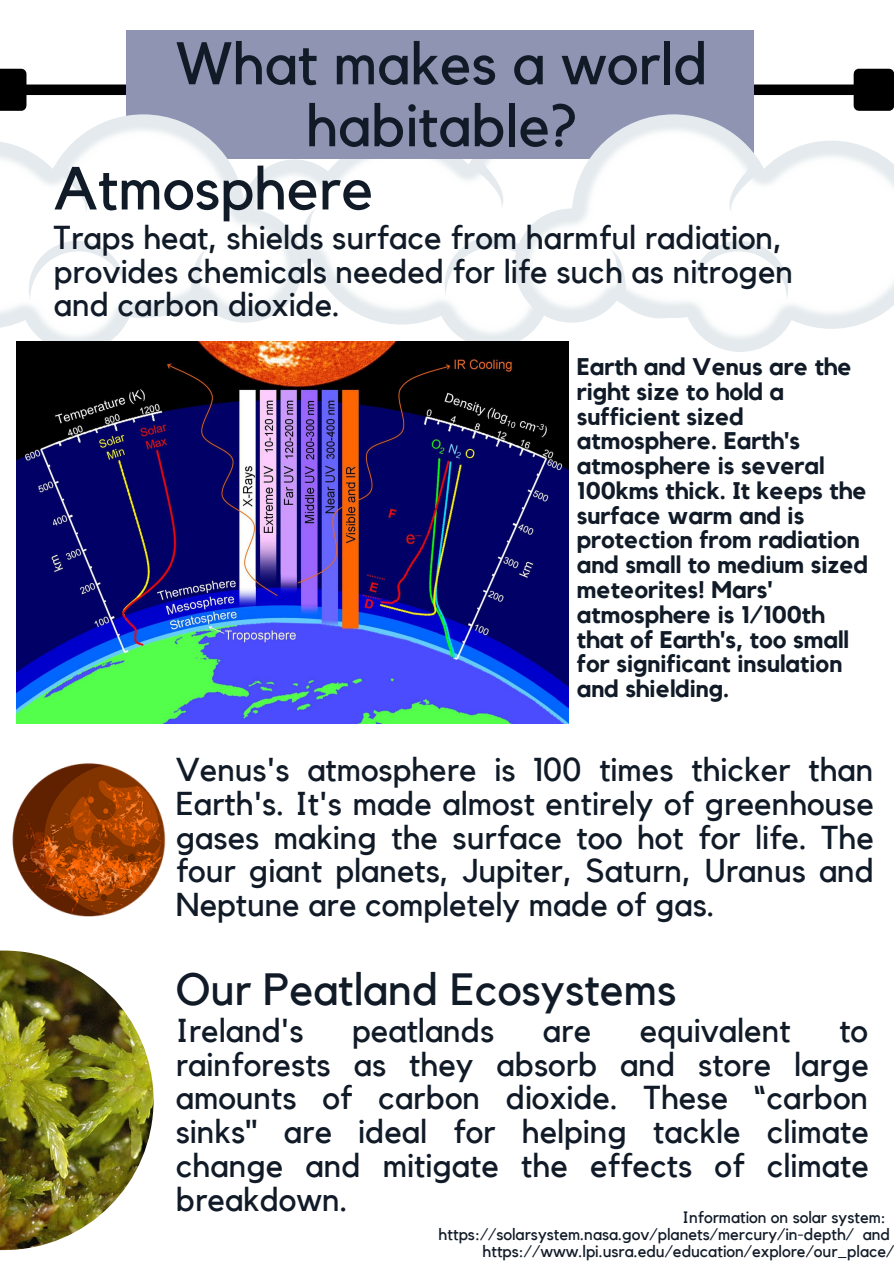
<style>
.page{position:relative;width:894px;height:1264px;background:#fff}
.page>*{position:absolute;margin:0;border:0;box-sizing:border-box;transform-origin:0 0}
.t1{font:60px "Kollektif";color:#111b28}
.t2{font:59.4px/61.9px "Kollektif";color:#111b28;text-align:center}
.t3{font:45px "Kollektif";color:#111b28}
.t4{font:33px/33.8px "Kollektif";color:#111b28;text-align:justify}
.t5{font:700 24px/24.8px "Kollektif";color:#111b28}
.t6{font:16.5px/17px "Kollektif";color:#111b28;text-align:right}
</style>
<div class="page">
<div style="left:26px;top:85px;width:827px;height:10px;background:#000"></div>
<svg style="left:0;top:69px;width:27px;height:42px"></svg>
<div style="left:858px;top:74px;width:30px;height:32px;background:#000"></div>
<div style="left:853px;top:69px;width:40px;height:42px;border:10px solid #000"></div>
<img style="left:302px;top:159px;width:212px;height:182px">
<svg style="left:302px;top:208px;width:15px;height:54px"></svg>
<svg style="left:471px;top:159px;width:41px;height:49px"></svg>
<svg style="left:444px;top:237px;width:70px;height:59px"></svg>
<div style="left:126px;top:30px;width:627px;height:129px;background:#8e94b1"></div>
<svg style="left:514px;top:114px;width:253px;height:238px"></svg>
<img style="left:521px;top:121px;width:372px;height:224px">
<svg style="left:603px;top:245px;width:26px;height:59px"></svg>
<svg style="left:720px;top:163px;width:41px;height:50px"></svg>
<svg style="left:691px;top:241px;width:96px;height:59px"></svg>
<img style="left:0;top:950px;width:153px;height:299px">
<img style="left:12px;top:763px;width:154px;height:154px">
<svg style="left:108px;top:114px;width:194px;height:177px"></svg>
<img style="left:0;top:121px;width:296px;height:220px">
<svg style="left:187px;top:249px;width:20px;height:55px"></svg>
<svg style="left:55px;top:163px;width:41px;height:50px"></svg>
<svg style="left:29px;top:241px;width:97px;height:59px"></svg>
<img style="left:16px;top:341px;width:552px;height:382px">
<p class="t2" style="left:176px;top:35px;width:533px">What makes a world habitable?</p>
<p class="t1" style="left:54px;top:161px;width:321px">Atmosphere</p>
<p class="t4" style="left:54px;top:222px;width:740px;text-align:left">Traps heat, shields surface from harmful radiation, provides chemicals needed for life such as nitrogen and carbon dioxide.</p>
<p class="t5" style="left:576px;top:355px;width:292px">Earth and Venus are the right size to hold a sufficient sized atmosphere. Earth's atmosphere is several<br>100kms thick. It keeps the surface warm and is protection from radiation and small to medium sized meteorites! Mars' atmosphere is 1/100th that of Earth's, too small for significant insulation and shielding.</p>
<p class="t4" style="left:176px;top:754px;width:699px">Venus's atmosphere is 100 times thicker than Earth's. It's made almost entirely of greenhouse gases making the surface too hot for life. The four giant planets, Jupiter, Saturn, Uranus and Neptune are completely made of gas.</p>
<p class="t3" style="left:176px;top:968px;width:502px">Our Peatland Ecosystems</p>
<p class="t4" style="left:176px;top:1014px;width:129px">Ireland's</p>
<p class="t4" style="left:352px;top:1014px;width:143px">peatlands</p>
<p class="t4" style="left:542px;top:1014px;width:50px">are</p>
<p class="t4" style="left:639px;top:1014px;width:152px">equivalent</p>
<p class="t4" style="left:176px;top:1014px;width:694px;text-indent:663px">to rainforests as they absorb and store large amounts of carbon dioxide. These “carbon sinks" are ideal for helping tackle climate change and mitigate the effects of climate breakdown.</p>
<p class="t6" style="left:682px;top:1209px;width:205px">Information on solar system:</p>
<p class="t6" style="left:438px;top:1226px;width:457px">https://solarsystem.nasa.gov/planets/mercury/in-depth/ and https://www.lpi.usra.edu/education/explore/our_place/</p>
</div>
